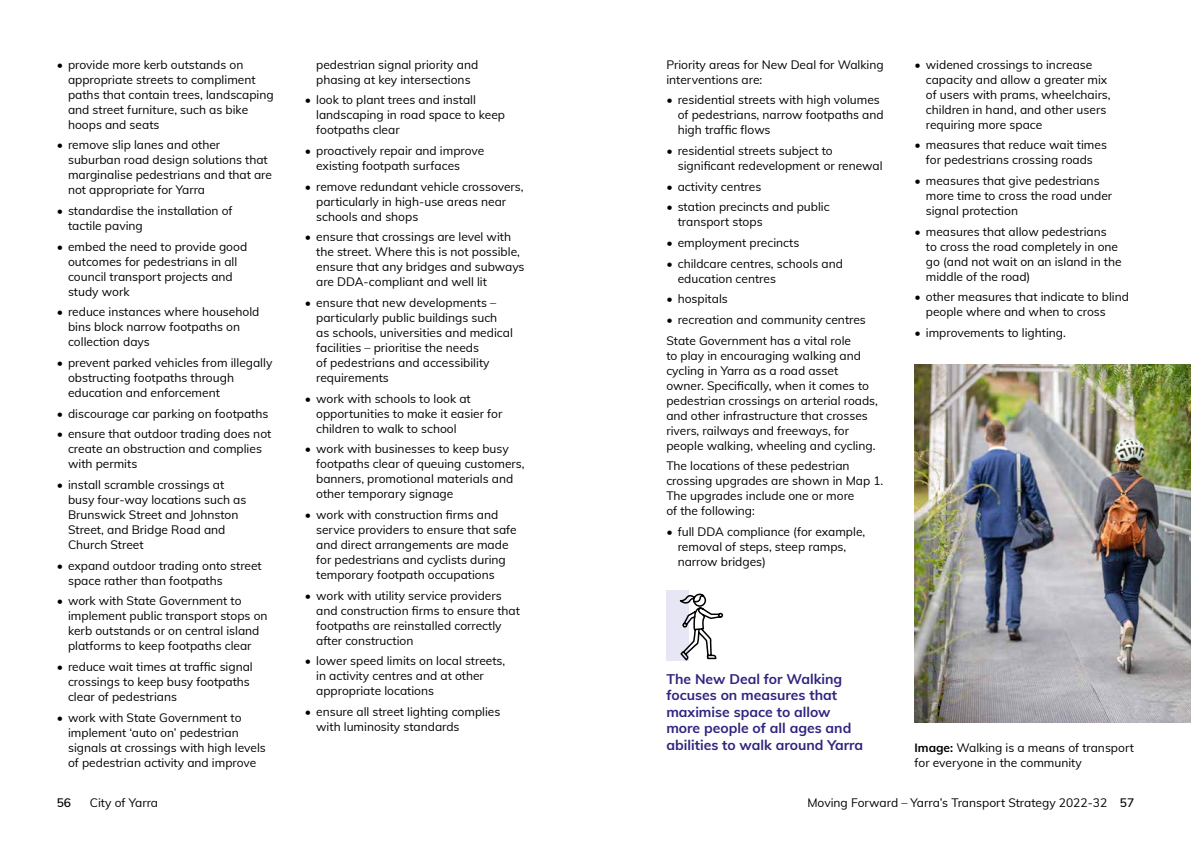
<style>
.page{position:relative;width:1191px;height:842px;background:#fff}
.page>*{position:absolute;margin:0;border:0;box-sizing:border-box;transform-origin:0 0}
.t1{font:700 14px/16.5px "Muli";color:#2f257f}
.t2{font:12px/15px "Muli";color:#000}
.t3{font:600 12px "Muli";color:#000}
.s1{font-weight:700}
.s2{font-weight:600}
</style>
<div class="page">
<div style="left:666px;top:590px;width:23px;height:70px;background:#e7e6f5"></div>
<svg style="left:679px;top:593px;width:45px;height:68px"></svg>
<img style="left:914px;top:364px;width:277px;height:359px">
<p class="t2" style="left:68px;top:56px;width:207px;text-indent:-11px">• provide more kerb outstands on appropriate streets to compliment paths that contain trees, landscaping and street furniture, such as bike hoops and seats</p>
<p class="t2" style="left:68px;top:137px;width:205px;text-indent:-11px">• remove slip lanes and other suburban road design solutions that marginalise pedestrians and that are not appropriate for Yarra</p>
<p class="t2" style="left:68px;top:203px;width:166px;text-indent:-11px">• standardise the installation of tactile paving</p>
<p class="t2" style="left:68px;top:238px;width:181px;text-indent:-11px">• embed the need to provide good outcomes for pedestrians in all council transport projects and study work</p>
<p class="t2" style="left:68px;top:304px;width:193px;text-indent:-11px">• reduce instances where household bins block narrow footpaths on collection days</p>
<p class="t2" style="left:68px;top:355px;width:206px;text-indent:-11px">• prevent parked vehicles from illegally obstructing footpaths through education and enforcement</p>
<p class="t2" style="left:57px;top:405px;width:213px">• discourage car parking on footpaths</p>
<p class="t2" style="left:68px;top:426px;width:205px;text-indent:-11px">• ensure that outdoor trading does not create an obstruction and complies with permits</p>
<p class="t2" style="left:68px;top:477px;width:180px;text-indent:-11px">• install scramble crossings at busy four-way locations such as<br>Brunswick Street and Johnston<br>Street, and Bridge Road and<br>Church Street</p>
<p class="t2" style="left:68px;top:557px;width:195px;text-indent:-11px">• expand outdoor trading onto street space rather than footpaths</p>
<p class="t2" style="left:68px;top:593px;width:201px;text-indent:-11px">• work with State Government to implement public transport stops on kerb outstands or on central island platforms to keep footpaths clear</p>
<p class="t2" style="left:68px;top:659px;width:186px;text-indent:-11px">• reduce wait times at traffic signal crossings to keep busy footpaths clear of pedestrians</p>
<p class="t2" style="left:68px;top:709px;width:199px;text-indent:-11px">• work with State Government to implement ‘auto on’ pedestrian signals at crossings with high levels of pedestrian activity and improve</p>
<p class="t2" style="left:316px;top:56px;width:164px">pedestrian signal priority and phasing at key intersections</p>
<p class="t2" style="left:316px;top:92px;width:190px;text-indent:-11px">• look to plant trees and install landscaping in road space to keep footpaths clear</p>
<p class="t2" style="left:316px;top:143px;width:170px;text-indent:-11px">• proactively repair and improve existing footpath surfaces</p>
<p class="t2" style="left:316px;top:178px;width:209px;text-indent:-11px">• remove redundant vehicle crossovers, particularly in high-use areas near schools and shops</p>
<p class="t2" style="left:316px;top:229px;width:210px;text-indent:-11px">• ensure that crossings are level with the street. Where this is not possible, ensure that any bridges and subways are DDA-compliant and well lit</p>
<p class="t2" style="left:316px;top:295px;width:198px;text-indent:-11px">• ensure that new developments – particularly public buildings such as schools, universities and medical facilities – prioritise the needs<br>of pedestrians and accessibility requirements</p>
<p class="t2" style="left:316px;top:390px;width:188px;text-indent:-11px">• work with schools to look at opportunities to make it easier for children to walk to school</p>
<p class="t2" style="left:316px;top:441px;width:210px;text-indent:-11px">• work with businesses to keep busy footpaths clear of queuing customers, banners, promotional materials and other temporary signage</p>
<p class="t2" style="left:316px;top:507px;width:202px;text-indent:-11px">• work with construction firms and service providers to ensure that safe and direct arrangements are made for pedestrians and cyclists during temporary footpath occupations</p>
<p class="t2" style="left:316px;top:587px;width:205px;text-indent:-11px">• work with utility service providers and construction firms to ensure that footpaths are reinstalled correctly after construction</p>
<p class="t2" style="left:316px;top:653px;width:191px;text-indent:-11px">• lower speed limits on local streets, in activity centres and at other appropriate locations</p>
<p class="t2" style="left:316px;top:704px;width:186px;text-indent:-11px">• ensure all street lighting complies with luminosity standards</p>
<p class="t2" style="left:666px;top:56px;width:219px">Priority areas for New Deal for Walking interventions are:</p>
<p class="t2" style="left:677px;top:92px;width:207px;text-indent:-11px">• residential streets with high volumes of pedestrians, narrow footpaths and high traffic flows</p>
<p class="t2" style="left:677px;top:143px;width:206px;text-indent:-11px">• residential streets subject to significant redevelopment or renewal</p>
<p class="t2" style="left:666px;top:178px;width:96px">• activity centres</p>
<p class="t2" style="left:677px;top:199px;width:153px;text-indent:-11px">• station precincts and public transport stops</p>
<p class="t2" style="left:666px;top:235px;width:134px">• employment precincts</p>
<p class="t2" style="left:677px;top:255px;width:167px;text-indent:-11px">• childcare centres, schools and education centres</p>
<p class="t2" style="left:666px;top:291px;width:63px">• hospitals</p>
<p class="t2" style="left:666px;top:312px;width:201px">• recreation and community centres</p>
<p class="t2" style="left:666px;top:332px;width:213px">State Government has a vital role<br>to play in encouraging walking and cycling in Yarra as a road asset owner. Specifically, when it comes to pedestrian crossings on arterial roads, and other infrastructure that crosses rivers, railways and freeways, for people walking, wheeling and cycling.</p>
<p class="t2" style="left:666px;top:458px;width:218px">The locations of these pedestrian crossing upgrades are shown in Map 1.<br>The upgrades include one or more<br>of the following:</p>
<p class="t2" style="left:677px;top:524px;width:189px;text-indent:-11px">• full DDA compliance (for example, removal of steps, steep ramps, narrow bridges)</p>
<p class="t2" style="left:926px;top:56px;width:186px;text-indent:-11px">• widened crossings to increase capacity and allow a greater mix of users with prams, wheelchairs, children in hand, and other users requiring more space</p>
<p class="t2" style="left:914px;top:137px;width:194px;text-align:center">• measures that reduce wait times for pedestrians crossing roads</p>
<p class="t2" style="left:926px;top:173px;width:188px;text-indent:-11px">• measures that give pedestrians more time to cross the road under signal protection</p>
<p class="t2" style="left:926px;top:223px;width:197px;text-indent:-11px">• measures that allow pedestrians<br>to cross the road completely in one go (and not wait on an island in the middle of the road)</p>
<p class="t2" style="left:926px;top:289px;width:205px;text-indent:-11px">• other measures that indicate to blind people where and when to cross</p>
<p class="t2" style="left:914px;top:325px;width:153px">• improvements to lighting.</p>
<h3 class="t1" style="left:666px;top:669px;width:198px">The New Deal for Walking focuses on measures that maximise space to allow more people of all ages and abilities to walk around Yarra</h3>
<p class="t2" style="left:914px;top:739px;width:221px"><span class="s1">Image:</span> Walking is a means of transport for everyone in the community</p>
<p class="t3" style="left:57px;top:793px;width:16px">56</p>
<p class="t2" style="left:90px;top:794px;width:70px">City of Yarra</p>
<p class="t2" style="left:807px;top:794px;width:328px">Moving Forward – Yarra’s Transport Strategy 2022-32 <span class="s2">57</span></p>
</div>
